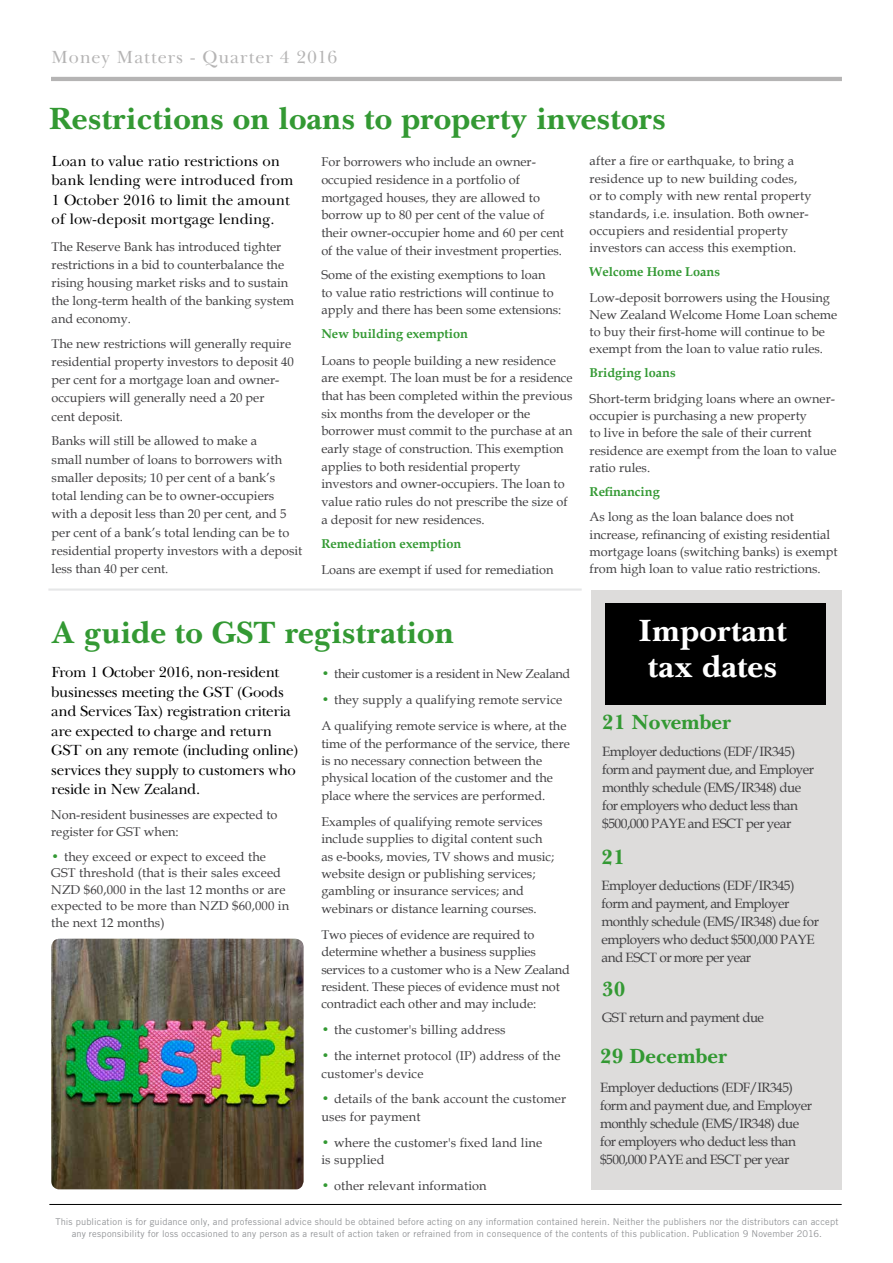
<style>
.page{position:relative;width:893px;height:1263px;background:#fff}
.page>*{position:absolute;margin:0;border:0;box-sizing:border-box;transform-origin:0 0}
.t1{font:700 31.5px "Baskerville Cyr LT Std";color:#393}
.t2{font:700 31.5px/36px "Baskerville Cyr LT Std";color:#fff;text-align:center}
.t3{font:700 21px "Baskerville Cyr LT Std";color:#393}
.t4{font:18px "Baskerville Cyr LT Std Upright";letter-spacing:.045em;color:#b5b4b4}
.t5{font:15px/19.5px "Baskerville Cyr LT Std Upright";letter-spacing:-.02em;color:#000}
.t6{font:15px/19.5px "Baskerville Cyr LT Std Upright";color:#000}
.t7{font:13.5px/18px "Book Antiqua";letter-spacing:-.04em;color:#414042}
.t8{font:12.75px/17.4px "Book Antiqua";color:#414042}
.t9{font:700 12.75px "Book Antiqua";color:#393}
.t10{font:12.75px "Book Antiqua";letter-spacing:-.02em;color:#414042}
.t11{font:9.3px/12px "Trade Gothic LT Std";letter-spacing:.02em;color:#939598;text-align:center}
.s1{font-weight:700;font-size:13.5px;color:#393}
</style>
<div class="page">
<hr style="left:51px;top:77px;width:791px;height:4px;background:#b5b4b4">
<hr style="left:49px;top:1204px;width:793px;height:1px;background:#000">
<div style="left:591px;top:590px;width:251px;height:599px;background:#dddcdb"></div>
<div style="left:605px;top:603px;width:221px;height:101px;background:#000"></div>
<hr style="left:48px;top:588px;width:534px;height:3px;background:#e6e7e8">
<img style="left:51px;top:939px;width:253px;height:250px">
<h3 class="t4" style="left:51px;top:47px;width:288px">Money Matters - Quarter 4 2016</h3>
<h1 class="t1" style="left:48px;top:101px;width:619px">Restrictions on loans to property investors</h1>
<p class="t6" style="left:52px;top:151px;width:243px">Loan to value ratio restrictions on bank lending were introduced from 1 October 2016 to limit the amount of low-deposit mortgage lending.</p>
<p class="t8" style="left:52px;top:237px;width:244px;line-height:18.1px">The Reserve Bank has introduced tighter restrictions in a bid to counterbalance the rising housing market risks and to sustain the long-term health of the banking system and economy.</p>
<p class="t8" style="left:52px;top:334px;width:244px;line-height:18.1px">The new restrictions will generally require residential property investors to deposit 40 per cent for a mortgage loan and owner&shy;occupiers will generally need a 20 per<br>cent deposit.</p>
<p class="t8" style="left:52px;top:431px;width:252px;line-height:18.3px">Banks will still be allowed to make a<br>small number of loans to borrowers with smaller deposits; 10 per cent of a bank’s total lending can be to owner-occupiers with a deposit less than 20 per cent, and 5 per cent of a bank’s total lending can be to residential property investors with a deposit less than 40 per cent.</p>
<p class="t8" style="left:590px;top:152px;width:223px">after a fire or earthquake, to bring a residence up to new building codes, or to comply with new rental property standards, i.e. insulation. Both owner&shy;occupiers and residential property investors can access this exemption.</p>
<p class="t9" style="left:590px;top:263px;width:132px">Welcome Home Loans</p>
<p class="t8" style="left:590px;top:288px;width:249px">Low-deposit borrowers using the Housing New Zealand Welcome Home Loan scheme to buy their first-home will continue to be exempt from the loan to value ratio rules.</p>
<p class="t9" style="left:590px;top:364px;width:88px">Bridging loans</p>
<p class="t8" style="left:590px;top:390px;width:248px">Short-term bridging loans where an owner&shy;occupier is purchasing a new property<br>to live in before the sale of their current residence are exempt from the loan to value ratio rules.</p>
<p class="t9" style="left:590px;top:482px;width:72px">Refinancing</p>
<p class="t8" style="left:590px;top:508px;width:249px">As long as the loan balance does not increase, refinancing of existing residential mortgage loans (switching banks) is exempt from high loan to value ratio restrictions.</p>
<p class="t8" style="left:321px;top:153px;width:244px">For borrowers who include an owner&shy;occupied residence in a portfolio of mortgaged houses, they are allowed to borrow up to 80 per cent of the value of their owner-occupier home and 60 per cent of the value of their investment properties.</p>
<p class="t8" style="left:321px;top:265px;width:242px">Some of the existing exemptions to loan<br>to value ratio restrictions will continue to apply and there has been some extensions:</p>
<p class="t9" style="left:321px;top:325px;width:148px">New building exemption</p>
<p class="t8" style="left:321px;top:351px;width:253px">Loans to people building a new residence are exempt. The loan must be for a residence that has been completed within the previous six months from the developer or the borrower must commit to the purchase at an early stage of construction. This exemption applies to both residential property investors and owner-occupiers. The loan to value ratio rules do not prescribe the size of a deposit for new residences.</p>
<p class="t9" style="left:321px;top:535px;width:141px">Remediation exemption</p>
<p class="t8" style="left:321px;top:561px;width:234px">Loans are exempt if used for remediation</p>
<h1 class="t1" style="left:51px;top:615px;width:405px">A guide to GST registration</h1>
<p class="t5" style="left:51px;top:663px;width:249px">From 1 October 2016, non-resident businesses meeting the GST (Goods and Services Tax) registration criteria are expected to charge and return GST on any remote (including online) services they supply to customers who reside in New Zealand.</p>
<p class="t8" style="left:51px;top:806px;width:228px;line-height:16.5px">Non-resident businesses are expected to register for GST when:</p>
<p class="t8" style="left:51px;top:848px;width:239px;line-height:16.5px"><span class="s1">•</span> they exceed or expect to exceed the GST threshold (that is their sales exceed NZD $60,000 in the last 12 months or are expected to be more than NZD $60,000 in the next 12 months)</p>
<p class="t10" style="left:321px;top:665px;width:251px"><span class="s1">•</span> their customer is a resident in New Zealand</p>
<p class="t8" style="left:321px;top:687px;width:247px;line-height:26px"><span class="s1">•</span> they supply a qualifying remote service<br>A qualifying remote service is where, at the</p>
<p class="t8" style="left:321px;top:734px;width:250px">time of the performance of the service, there is no necessary connection between the physical location of the customer and the place where the services are performed.</p>
<p class="t8" style="left:321px;top:812px;width:235px">Examples of qualifying remote services include supplies to digital content such as e-books, movies, TV shows and music; website design or publishing services; gambling or insurance services; and webinars or distance learning courses.</p>
<p class="t8" style="left:321px;top:925px;width:250px">Two pieces of evidence are required to determine whether a business supplies services to a customer who is a New Zealand resident. These pieces of evidence must not contradict each other and may include:</p>
<p class="t8" style="left:321px;top:1021px;width:186px"><span class="s1">•</span> the customer's billing address</p>
<p class="t8" style="left:321px;top:1047px;width:241px"><span class="s1">•</span> the internet protocol (IP) address of the customer's device</p>
<p class="t8" style="left:321px;top:1090px;width:246px"><span class="s1">•</span> details of the bank account the customer uses for payment</p>
<p class="t8" style="left:321px;top:1133px;width:222px"><span class="s1">•</span> where the customer's fixed land line is supplied</p>
<p class="t8" style="left:321px;top:1177px;width:167px"><span class="s1">•</span> other relevant information</p>
<h1 class="t2" style="left:638px;top:613px;width:150px">Important tax dates</h1>
<h2 class="t3" style="left:602px;top:710px;width:131px">21 November</h2>
<p class="t7" style="left:602px;top:742px;width:214px">Employer deductions (EDF/IR345) form and payment due, and Employer monthly schedule (EMS/IR348) due for employers who deduct less than $500,000 PAYE and ESCT per year</p>
<h2 class="t3" style="left:602px;top:845px;width:25px">21</h2>
<p class="t7" style="left:602px;top:876px;width:219px">Employer deductions (EDF/IR345) form and payment, and Employer monthly schedule (EMS/IR348) due for employers who deduct $500,000 PAYE and ESCT or more per year</p>
<h2 class="t3" style="left:602px;top:977px;width:25px">30</h2>
<p class="t7" style="left:602px;top:1008px;width:163px">GST return and payment due</p>
<h2 class="t3" style="left:600px;top:1044px;width:129px">29 December</h2>
<p class="t7" style="left:600px;top:1078px;width:214px">Employer deductions (EDF/IR345) form and payment due, and Employer monthly schedule (EMS/IR348) due for employers who deduct less than $500,000 PAYE and ESCT per year</p>
<p class="t11" style="left:55px;top:1215px;width:785px">This publication is for guidance only, and professional advice should be obtained before acting on any information contained herein. Neither the publishers nor the distributors can accept any responsibility for loss occasioned to any person as a result of action taken or refrained from in consequence of the contents of this publication. Publication 9 November 2016.</p>
</div>
